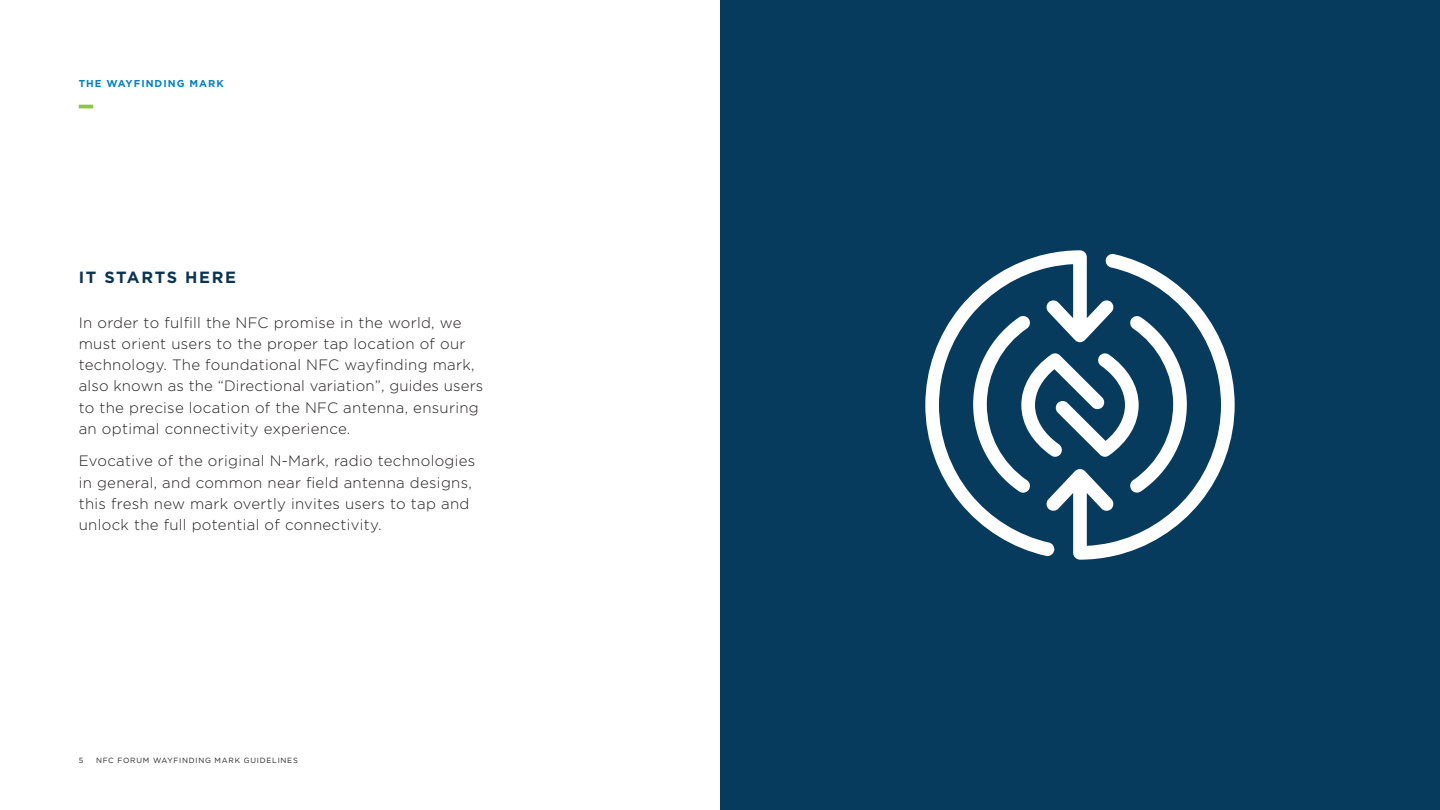
<style>
.page{position:relative;width:1440px;height:810px;background:#fff}
.page>*{position:absolute;margin:0;border:0;box-sizing:border-box;transform-origin:0 0}
.t1{font:700 16.25px "Gotham";letter-spacing:.1em;color:#0b3452}
.t2{font:300 15px/21.2px "Gotham";letter-spacing:.02em;color:#231f20}
.t3{font:700 10px "Gotham";letter-spacing:.1em;color:#0082c6}
.t4{font:7.5px "Gotham";letter-spacing:.1em;color:#231f20}
</style>
<div class="page">
<div style="left:720px;top:0;width:720px;height:810px;background:#063b5d"></div>
<svg style="left:925px;top:250px;width:161px;height:306px"></svg>
<svg style="left:1046px;top:253px;width:189px;height:307px"></svg>
<svg style="left:973px;top:315px;width:214px;height:178px"></svg>
<hr style="left:79px;top:105px;width:14px;height:3px;background:#8ac649">
<p class="t3" style="left:79px;top:78px;width:146px">THE WAYFINDING MARK</p>
<p class="t1" style="left:79px;top:268px;width:159px">IT STARTS HERE</p>
<p class="t2" style="left:79px;top:311px;width:406px">In order to fulfill the NFC promise in the world, we must orient users to the proper tap location of our technology. The foundational NFC wayfinding mark, also known as the “Directional variation”, guides users to the precise location of the NFC antenna, ensuring an optimal connectivity experience.</p>
<p class="t2" style="left:79px;top:450px;width:398px">Evocative of the original N-Mark, radio technologies in general, and common near field antenna designs, this fresh new mark overtly invites users to tap and unlock the full potential of connectivity.</p>
<p class="t4" style="left:79px;top:756px;width:6px">5</p>
<p class="t4" style="left:96px;top:756px;width:203px">NFC FORUM WAYFINDING MARK GUIDELINES</p>
</div>
